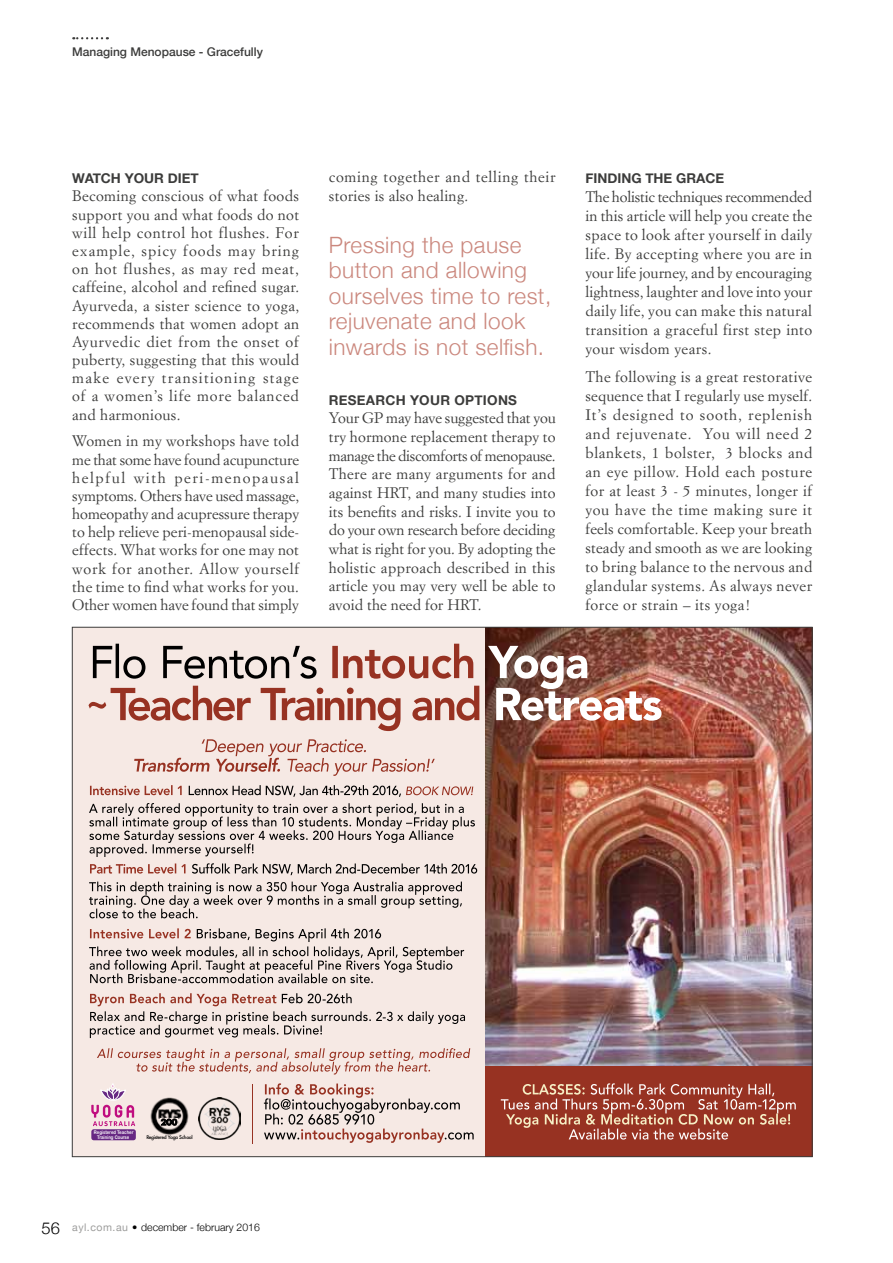
<style>
.page{position:relative;width:893px;height:1263px;background:#fff}
.page>*{position:absolute;margin:0;border:0;box-sizing:border-box;transform-origin:0 0}
.t1{font:300 22.5px/25.5px "Helvetica Neue";letter-spacing:.02em;color:#cb887e}
.t2{font:15px/18.1px "Simoncini Garamond";letter-spacing:.03em;color:#3c3c3b;text-align:justify}
.t3{font:700 13.5px "Helvetica Neue";color:#3c3c3b}
.t4{font:500 12px "Helvetica Neue";color:#3c3c3b}
.t5{font:300 10.5px "Helvetica Neue";color:#000}
.t6{font:4.95px/5.2px "Arial Rounded MT Bold";color:#fff;text-align:center;scale:.85 1}
.t7{font:500 4.95px "Futura";letter-spacing:-.07em;color:#000}
.s1{font-size:16.5px}
.s2{font-weight:400;color:#9d9d9c}
</style>
<div class="page">
<svg style="left:73px;top:37px;width:35px;height:2px"></svg>
<div style="left:72px;top:627px;width:413px;height:530px;background:#f6e9e4"></div>
<img style="left:485px;top:629px;width:325px;height:437px">
<div style="left:485px;top:1066px;width:327px;height:91px;background:#973222"></div>
<svg style="left:89px;top:686px;width:390px;height:45px"></svg>
<img style="left:488px;top:646px;width:173px;height:75px">
<svg style="left:332px;top:644px;width:141px;height:35px"></svg>
<svg style="left:93px;top:644px;width:224px;height:35px"></svg>
<svg style="left:501px;top:1083px;width:295px;height:56px"></svg>
<svg style="left:90px;top:993px;width:375px;height:45px"></svg>
<svg style="left:89px;top:928px;width:375px;height:55px"></svg>
<svg style="left:89px;top:881px;width:373px;height:37px"></svg>
<svg style="left:192px;top:863px;width:285px;height:12px"></svg>
<svg style="left:90px;top:863px;width:96px;height:10px"></svg>
<svg style="left:89px;top:803px;width:386px;height:54px"></svg>
<svg style="left:189px;top:785px;width:284px;height:12px"></svg>
<svg style="left:90px;top:785px;width:92px;height:10px"></svg>
<svg style="left:134px;top:739px;width:301px;height:37px"></svg>
<svg style="left:97px;top:1048px;width:373px;height:26px"></svg>
<svg style="left:264px;top:1083px;width:210px;height:60px"></svg>
<img style="left:198px;top:1098px;width:42px;height:42px">
<div style="left:91px;top:1129px;width:45px;height:11px;background:#672883;border-radius:2px"></div>
<svg style="left:91px;top:1083px;width:44px;height:43px"></svg>
<img style="left:150px;top:1097px;width:39px;height:37px">
<svg style="left:161px;top:1118px;width:17px;height:7px"></svg>
<svg style="left:161px;top:1119px;width:16px;height:6px"></svg>
<hr style="left:253px;top:1084px;width:1px;height:60px;background:#973222">
<p class="t4" style="left:72px;top:45px;width:192px">Managing Menopause - Gracefully</p>
<p class="t3" style="left:72px;top:170px;width:23px">WATCH</p>
<p class="t3" style="left:125px;top:170px;width:11px">YOUR</p>
<p class="t3" style="left:168px;top:170px;width:9px">DIET</p>
<p class="t2" style="left:72px;top:187px;width:228px">Becoming conscious of what foods support you and what foods do not will help control hot flushes. For example, spicy foods may bring on hot flushes, as may red meat, caffeine, alcohol and refined sugar.<br>Ayurveda, a sister science to yoga, recommends that women adopt an Ayurvedic diet from the onset of puberty, suggesting that this would make every transitioning stage of a women’s life more balanced and harmonious.</p>
<p class="t2" style="left:72px;top:432px;width:228px">Women in my workshops have told me that some have found acupuncture helpful with peri-menopausal symptoms. Others have used massage, homeopathy and acupressure therapy to help relieve peri-menopausal side&shy;effects. What works for one may not work for another. Allow yourself the time to find what works for you.<br>Other women have found that simply</p>
<p class="t2" style="left:329px;top:167px;width:228px;line-height:18.6px">coming together and telling their stories is also healing.</p>
<h1 class="t1" style="left:329px;top:232px;width:224px">Pressing the pause button and allowing ourselves time to rest, rejuvenate and look inwards is not selfish.</h1>
<p class="t3" style="left:329px;top:391px;width:21px">RESEARCH</p>
<p class="t3" style="left:410px;top:391px;width:11px">YOUR</p>
<p class="t3" style="left:454px;top:391px;width:10px">OPTIONS</p>
<p class="t2" style="left:329px;top:408px;width:228px;line-height:18.6px">Your GP may have suggested that you try hormone replacement therapy to manage the discomforts of menopause.<br>There are many arguments for and against HRT, and many studies into its benefits and risks. I invite you to do your own research before deciding what is right for you. By adopting the holistic approach described in this article you may very well be able to avoid the need for HRT.</p>
<p class="t3" style="left:585px;top:170px;width:17px">FINDING</p>
<p class="t3" style="left:645px;top:170px;width:10px">THE</p>
<p class="t3" style="left:676px;top:170px;width:11px">GRACE</p>
<p class="t2" style="left:585px;top:187px;width:228px;line-height:19px">The holistic techniques recommended in this article will help you create the space to look after yourself in daily life. By accepting where you are in your life journey, and by encouraging lightness, laughter and love into your daily life, you can make this natural transition a graceful first step into your wisdom years.</p>
<p class="t2" style="left:585px;top:367px;width:228px;line-height:19px">The following is a great restorative sequence that I regularly use myself.<br>It’s designed to sooth, replenish and rejuvenate. You will need 2 blankets, 1 bolster, 3 blocks and an eye pillow. Hold each posture for at least 3 - 5 minutes, longer if you have the time making sure it feels comfortable. Keep your breath steady and smooth as we are looking to bring balance to the nervous and glandular systems. As always never force or strain – its yoga!</p>
<p class="t6" style="left:94px;top:1129px;width:48px">Registered Teacher<br>Training Course</p>
<p class="t7" style="left:146px;top:1133px;width:48px">Registered Yoga School</p>
<p class="t5" style="left:42px;top:1220px;width:220px"><span class="s1">56</span> <span class="s2">ayl.com.au</span> • december - february 2016</p>
</div>
